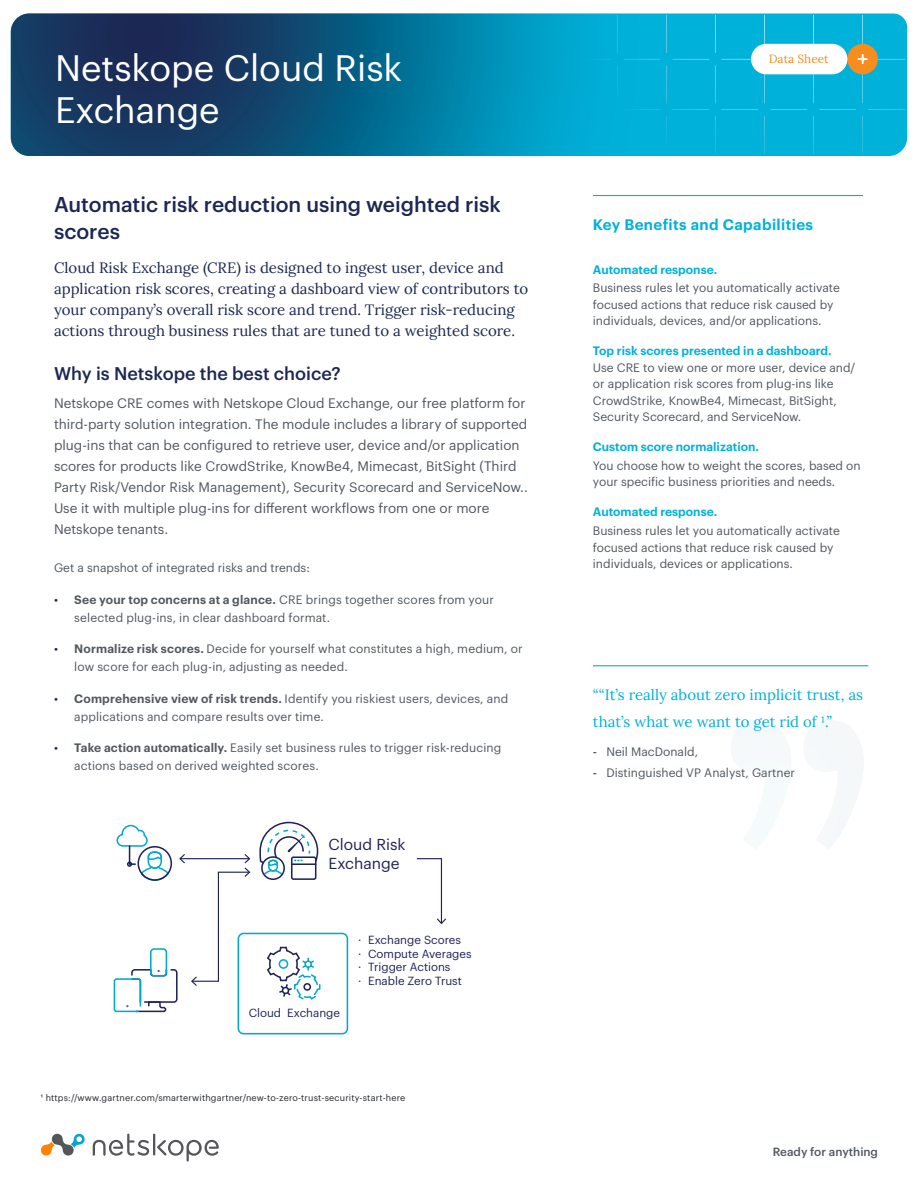
<style>
.page{position:relative;width:918px;height:1188px;background:#fff}
.page>*{position:absolute;margin:0;border:0;box-sizing:border-box;transform-origin:0 0}
.t1{font:36px/42px "Graphik";color:#fff}
.t2{font:500 21px/27px "Graphik";color:#1c2853}
.t3{font:500 18px "Graphik";color:#1c2853}
.t4{font:15.6px/18.6px "Graphik";color:#1f2356}
.t5{font:15px/21px "Lora";color:#1c2853}
.t6{font:15px/27px "Lora";color:#00b1da}
.t7{font:600 15px "Graphik";letter-spacing:.025em;color:#00b1da}
.t8{font:13.5px/21px "Graphik";color:#50575f}
.t9{font:12px/16.5px "Graphik";color:#50575f}
.t10{font:600 12px "Graphik";color:#00b1da}
.t11{font:11.85px "Lora";letter-spacing:-.005em;color:#f78d1e}
.t12{font:500 11.7px "Graphik";color:#50575f}
.t13{font:11.55px/13.8px "Graphik";color:#1f2356}
.t14{font:9px "Graphik";letter-spacing:.02em;color:#22262b}
.s1{color:#1c2853}
.s2{font-weight:600}
.s3{font-weight:500}
</style>
<div class="page">
<div style="left:638px;top:14px;width:269px;height:142px;background:#00b1da"></div>
<svg style="left:638px;top:59px;width:22px;height:51px"></svg>
<svg style="left:862px;top:116px;width:1px;height:38px"></svg>
<svg style="left:813px;top:116px;width:1px;height:38px"></svg>
<svg style="left:715px;top:116px;width:1px;height:38px"></svg>
<svg style="left:764px;top:116px;width:1px;height:38px"></svg>
<svg style="left:666px;top:116px;width:1px;height:38px"></svg>
<svg style="left:11px;top:14px;width:627px;height:142px;background:#0b628a"></svg>
<svg style="left:666px;top:15px;width:240px;height:95px;background:#0cb0d4"></svg>
<div style="left:751px;top:44px;width:96px;height:30px;background:#fff;border-radius:15px"></div>
<svg style="left:41px;top:1134px;width:44px;height:22px"></svg>
<hr style="left:153px;top:1134px;width:2px;height:21px;background:#55565a">
<svg style="left:93px;top:1134px;width:56px;height:22px"></svg>
<svg style="left:157px;top:1140px;width:62px;height:21px"></svg>
<div style="left:150px;top:948px;width:17px;height:29px;border:2px solid #01a9ce;border-radius:3px"></div>
<svg style="left:113px;top:968px;width:65px;height:45px"></svg>
<div style="left:138px;top:846px;width:34px;height:35px;border:2px solid #1f2356;border-radius:50%"></div>
<svg style="left:116px;top:824px;width:54px;height:57px"></svg>
<div style="left:238px;top:933px;width:110px;height:101px;border:2px solid #01a9ce;border-radius:5px"></div>
<svg style="left:267px;top:946px;width:54px;height:54px"></svg>
<div style="left:291px;top:856px;width:25px;height:24px;border:2px solid #1f2356;border-radius:2px"></div>
<div style="left:261px;top:856px;width:24px;height:24px;border:2px solid #1f2356;border-radius:50%"></div>
<svg style="left:259px;top:821px;width:60px;height:55px"></svg>
<hr style="left:180px;top:858px;width:69px;height:1px;background:#1f2356">
<svg style="left:179px;top:854px;width:6px;height:9px"></svg>
<svg style="left:191px;top:854px;width:59px;height:132px"></svg>
<svg style="left:416px;top:858px;width:30px;height:66px"></svg>
<hr style="left:593px;top:195px;width:270px;height:1px;background:#00b1da">
<hr style="left:593px;top:665px;width:275px;height:1px;background:#00b1da">
<h1 class="t1" style="left:55px;top:44px;width:349px">Netskope Cloud Risk<br>Exchange</h1>
<h2 class="t2" style="left:54px;top:189px;width:448px">Automatic risk reduction using weighted risk scores</h2>
<p class="t5" style="left:54px;top:256px;width:476px">Cloud Risk Exchange (CRE) is designed to ingest user, device and application risk scores, creating a dashboard view of contributors to your company’s overall risk score and trend. Trigger risk-reducing actions through business rules that are tuned to a weighted score.</p>
<h3 class="t3" style="left:54px;top:360px;width:288px">Why is Netskope the best choice?</h3>
<p class="t8" style="left:54px;top:392px;width:475px">Netskope CRE comes with Netskope Cloud Exchange, our free platform for third-party solution integration. The module includes a library of supported plug-ins that can be configured to retrieve user, device and/or application scores for products like CrowdStrike, KnowBe4, Mimecast, BitSight (Third Party Risk/Vendor Risk Management), Security Scorecard and ServiceNow..<br>Use it with multiple plug-ins for different workflows from one or more Netskope tenants.</p>
<p class="t9" style="left:54px;top:559px;width:257px">Get a snapshot of integrated risks and trends:</p>
<p class="t9" style="left:74px;top:590px;width:421px;line-height:18px;text-indent:-20px"><span class="s1">•</span> <span class="s2">See your top concerns at a glance.</span> CRE brings together scores from your selected plug-ins, in clear dashboard format.</p>
<p class="t9" style="left:74px;top:639px;width:450px;line-height:18px;text-indent:-20px"><span class="s1">•</span> <span class="s2">Normalize risk scores.</span> Decide for yourself what constitutes a high, medium, or low score for each plug-in, adjusting as needed.</p>
<p class="t9" style="left:74px;top:689px;width:436px;line-height:18px;text-indent:-20px"><span class="s1">•</span> <span class="s2">Comprehensive view of risk trends.</span> Identify you riskiest users, devices, and applications and compare results over time.</p>
<p class="t9" style="left:74px;top:738px;width:429px;line-height:18px;text-indent:-20px"><span class="s1">•</span> <span class="s2">Take action automatically.</span> Easily set business rules to trigger risk-reducing actions based on derived weighted scores.</p>
<h3 class="t4" style="left:329px;top:834px;width:79px">Cloud Risk<br>Exchange</h3>
<p class="t13" style="left:249px;top:1005px;width:93px">Cloud Exchange</p>
<p class="t13" style="left:358px;top:932px;width:115px">· Exchange Scores<br>· Compute Averages · Trigger Actions<br>· Enable Zero Trust</p>
<p class="t14" style="left:41px;top:1091px;width:366px">1 https://www.gartner.com/smarterwithgartner/new-to-zero-trust-security-start-here</p>
<p class="t11" style="left:769px;top:50px;width:61px">Data Sheet</p>
<p class="t7" style="left:593px;top:213px;width:222px">Key Benefits and Capabilities</p>
<p class="t10" style="left:593px;top:260px;width:126px">Automated response.</p>
<p class="t9" style="left:593px;top:279px;width:249px">Business rules let you automatically activate focused actions that reduce risk caused by individuals, devices, and/or applications.</p>
<p class="t10" style="left:593px;top:342px;width:240px">Top risk scores presented in a dashboard.</p>
<p class="t9" style="left:593px;top:358px;width:264px">Use CRE to view one or more user, device and/ or application risk scores from plug-ins like CrowdStrike, KnowBe4, Mimecast, BitSight, Security Scorecard, and ServiceNow.</p>
<p class="t10" style="left:593px;top:438px;width:168px">Custom score normalization.</p>
<p class="t9" style="left:593px;top:456px;width:269px">You choose how to weight the scores, based on your specific business priorities and needs.</p>
<p class="t10" style="left:593px;top:503px;width:126px">Automated response.</p>
<p class="t9" style="left:593px;top:522px;width:249px">Business rules let you automatically activate focused actions that reduce risk caused by individuals, devices or applications.</p>
<p class="t6" style="left:593px;top:680px;width:272px">““It’s really about zero implicit trust, as that’s what we want to get rid of ¹.”</p>
<p class="t9" style="left:593px;top:742px;width:107px"><span class="s3">-</span> Neil MacDonald,</p>
<p class="t9" style="left:593px;top:764px;width:204px"><span class="s3">-</span> Distinguished VP Analyst, Gartner</p>
<p class="t12" style="left:773px;top:1143px;width:107px">Ready for anything</p>
</div>
